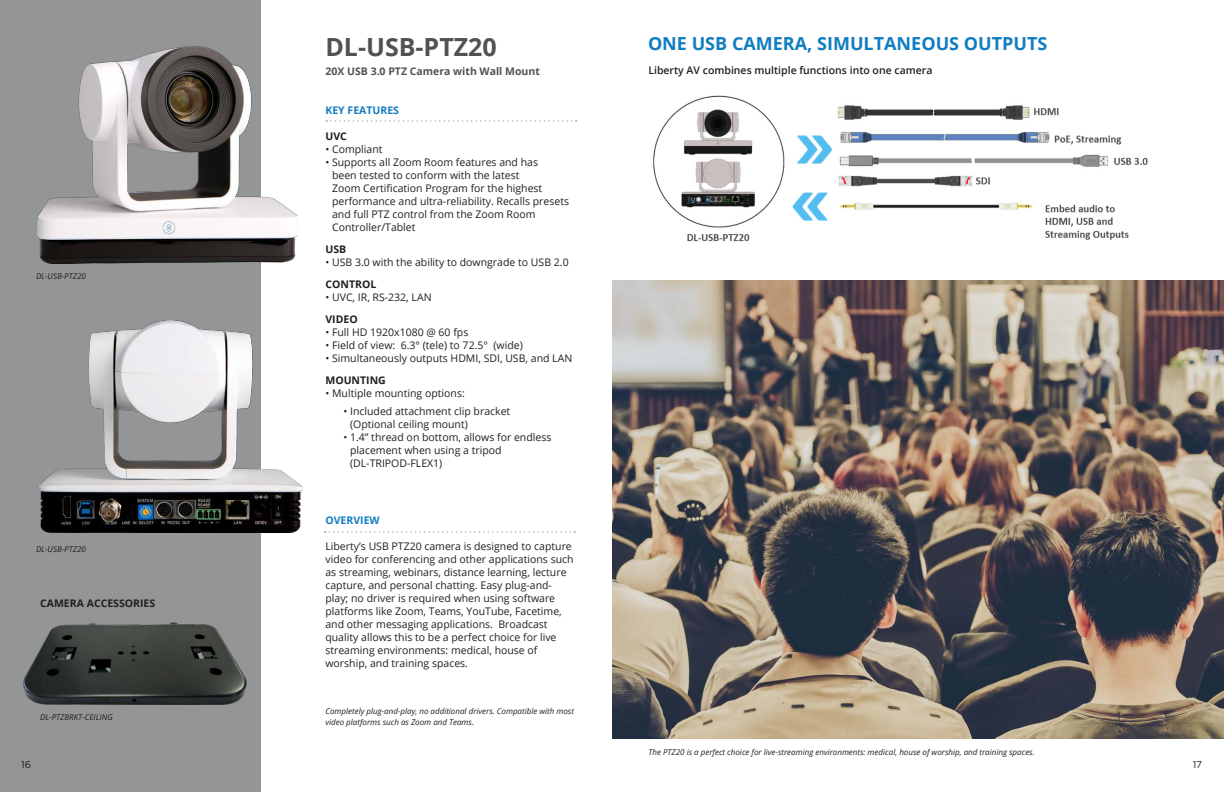
<style>
.page{position:relative;width:1224px;height:792px;background:#fff}
.page>*{position:absolute;margin:0;border:0;box-sizing:border-box;transform-origin:0 0}
.t1{font:700 25px "Open Sans";color:#525252}
.t2{font:700 18px "Open Sans";color:#117dc1}
.t3{font:10.5px/13px "Open Sans";color:#221f1f}
.t4{font:600 10.5px "Open Sans";color:#221f1f}
.t5{font:700 10.5px "Open Sans";color:#221f1f}
.t6{font:700 10.5px "Open Sans";color:#525252}
.t7{font:700 10.5px "Open Sans";color:#117dc1}
.t8{font:10px "Gotham";color:#221f1f}
.t9{font:italic 8px/11px "Open Sans";color:#221f1f}
</style>
<div class="page">
<div style="left:0;top:0;width:261px;height:792px;background:#939597"></div>
<img style="left:37px;top:46px;width:261px;height:218px">
<img style="left:37px;top:321px;width:265px;height:212px">
<img style="left:653px;top:95px;width:495px;height:147px">
<img style="left:612px;top:281px;width:612px;height:458px">
<svg style="left:326px;top:120px;width:251px;height:2px"></svg>
<svg style="left:325px;top:531px;width:250px;height:2px"></svg>
<img style="left:23px;top:622px;width:224px;height:83px">
<p class="t9" style="left:36px;top:271px;width:51px">DL-USB-PTZ20</p>
<p class="t9" style="left:36px;top:544px;width:51px">DL-USB-PTZ20</p>
<p class="t5" style="left:40px;top:596px;width:117px">CAMERA ACCESSORIES</p>
<p class="t9" style="left:40px;top:713px;width:74px">DL-PTZBRKT-CEILING</p>
<h1 class="t1" style="left:325px;top:29px;width:173px">DL-USB-PTZ20</h1>
<p class="t6" style="left:325px;top:64px;width:216px">20X USB 3.0 PTZ Camera with Wall Mount</p>
<p class="t7" style="left:325px;top:102px;width:75px">KEY FEATURES</p>
<p class="t5" style="left:325px;top:129px;width:23px">UVC</p>
<p class="t3" style="left:325px;top:144px;width:59px">• Compliant</p>
<p class="t3" style="left:332px;top:156px;width:238px;text-indent:-7px">• Supports all Zoom Room features and has<br>been tested to conform with the latest<br>Zoom Certification Program for the highest performance and ultra-reliability. Recalls presets and full PTZ control from the Zoom Room Controller/Tablet</p>
<p class="t5" style="left:325px;top:242px;width:22px">USB</p>
<p class="t3" style="left:325px;top:256px;width:245px">• USB 3.0 with the ability to downgrade to USB 2.0</p>
<p class="t5" style="left:325px;top:277px;width:52px">CONTROL</p>
<p class="t3" style="left:325px;top:291px;width:108px">• UVC, IR, RS-232, LAN</p>
<p class="t5" style="left:325px;top:312px;width:34px">VIDEO</p>
<p class="t3" style="left:325px;top:326px;width:144px">• Full HD 1920x1080 @ 60 fps</p>
<p class="t3" style="left:325px;top:339px;width:199px">• Field of view: 6.3° (tele) to 72.5° (wide)</p>
<p class="t3" style="left:325px;top:352px;width:248px">• Simultaneously outputs HDMI, SDI, USB, and LAN</p>
<p class="t5" style="left:325px;top:373px;width:62px">MOUNTING</p>
<p class="t3" style="left:325px;top:388px;width:141px">• Multiple mounting options:</p>
<p class="t3" style="left:350px;top:404px;width:162px;text-indent:-7px">• Included attachment clip bracket (Optional ceiling mount)</p>
<p class="t3" style="left:350px;top:430px;width:203px;text-indent:-7px">• 1.4” thread on bottom, allows for endless placement when using a tripod (DL-TRIPOD-FLEX1)</p>
<p class="t7" style="left:325px;top:512px;width:56px">OVERVIEW</p>
<p class="t3" style="left:325px;top:539px;width:250px">Liberty’s USB PTZ20 camera is designed to capture video for conferencing and other applications such as streaming, webinars, distance learning, lecture capture, and personal chatting. Easy plug-and&shy;play; no driver is required when using software platforms like Zoom, Teams, YouTube, Facetime, and other messaging applications. Broadcast quality allows this to be a perfect choice for live streaming environments: medical, house of worship, and training spaces.</p>
<p class="t9" style="left:325px;top:707px;width:250px">Completely plug-and-play, no additional drivers. Compatible with most video platforms such as Zoom and Teams.</p>
<h2 class="t2" style="left:648px;top:31px;width:401px">ONE USB CAMERA, SIMULTANEOUS OUTPUTS</h2>
<p class="t4" style="left:648px;top:66px;width:286px">Liberty AV combines multiple functions into one camera</p>
<p class="t9" style="left:648px;top:747px;width:388px">The PTZ20 is a perfect choice for live-streaming environments: medical, house of worship, and training spaces.</p>
<p class="t8" style="left:21px;top:760px;width:12px">16</p>
<p class="t8" style="left:1193px;top:760px;width:11px">17</p>
</div>
